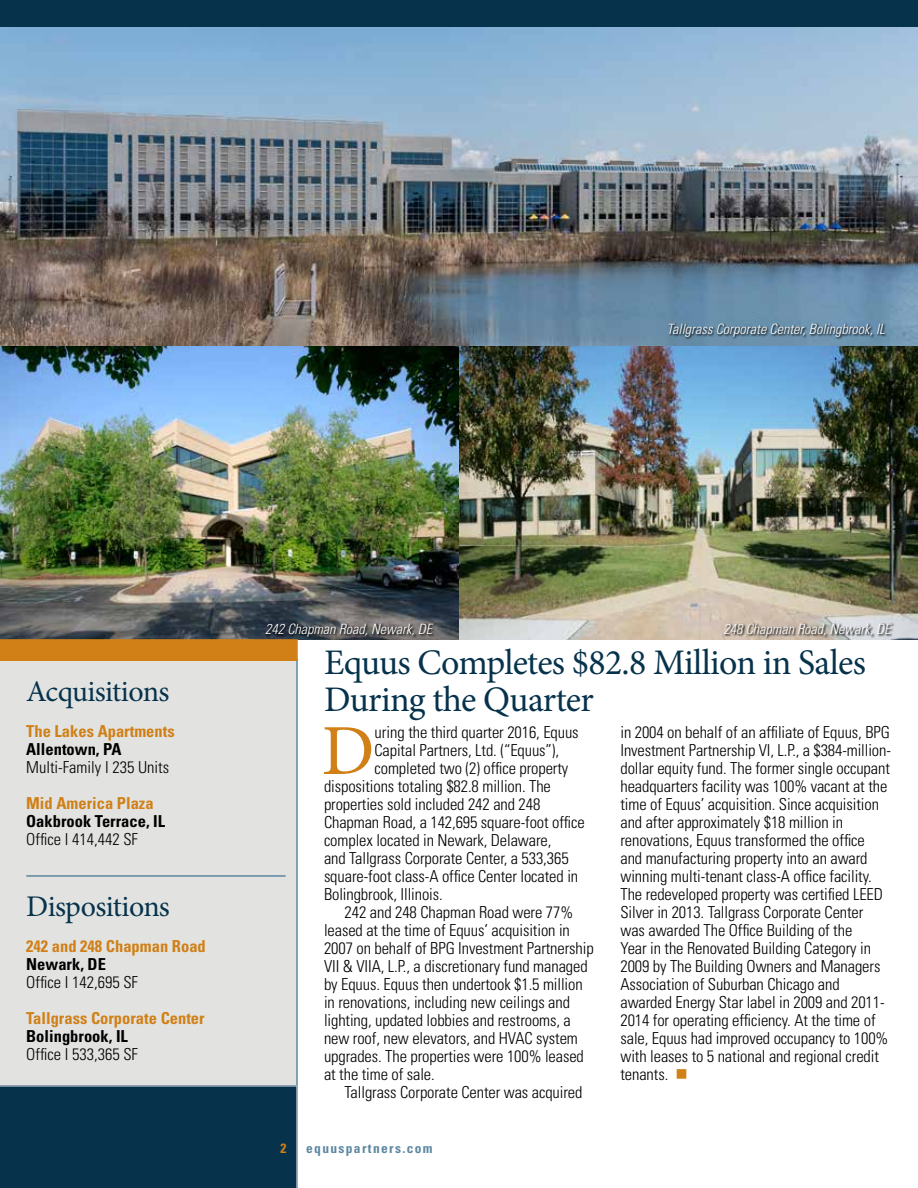
<style>
.page{position:relative;width:918px;height:1188px;background:#fff}
.page>*{position:absolute;margin:0;border:0;box-sizing:border-box;transform-origin:0 0}
.t1{font:71.85px "Minion Pro";color:#d08017}
.t2{font:36px/37.5px "Minion Pro";letter-spacing:-.02em;color:#06324c}
.t3{font:30px "Minion Pro";letter-spacing:-.02em;color:#06324c}
.t4{font:300 condensed 16.5px/18px "Univers LT Std";letter-spacing:-.005em;color:#000}
.t5{font:700 condensed 16.5px "Univers LT Std";color:#d08017}
.t6{font:700 condensed 16.5px "Univers LT Std";color:#000}
.t7{font:italic 300 condensed 14.25px "Univers LT Std";color:#fff}
.t8{font:700 condensed 13.5px "Univers LT Std";letter-spacing:.1em;color:#5d87a1}
.t9{font:700 condensed 13.5px "Univers LT Std";color:#d08017}
.s1{color:#d08017}
</style>
<div class="page">
<div style="left:0;top:661px;width:298px;height:424px;background:#e2e3e1"></div>
<div style="left:0;top:0;width:918px;height:28px;background:#06324c"></div>
<div style="left:0;top:1085px;width:298px;height:103px;background:#06324c"></div>
<hr style="left:26px;top:875px;width:260px;height:2px;background:#5d87a1">
<img style="left:0;top:28px;width:918px;height:323px">
<img style="left:1px;top:346px;width:917px;height:293px">
<div style="left:0;top:639px;width:298px;height:22px;background:#d08017"></div>
<svg style="left:668px;top:323px;width:220px;height:16px;background:#55758c"></svg>
<svg style="left:723px;top:622px;width:172px;height:17px;background:#aaa39d"></svg>
<svg style="left:265px;top:622px;width:171px;height:17px;background:#4d4e51"></svg>
<p class="t7" style="left:667px;top:320px;width:219px">Tallgrass Corporate Center, Bolingbrook, IL</p>
<h3 class="t3" style="left:26px;top:672px;width:145px">Acquisitions</h3>
<p class="t5" style="left:26px;top:721px;width:150px">The Lakes Apartments</p>
<p class="t6" style="left:26px;top:739px;width:97px">Allentown, PA</p>
<p class="t4" style="left:26px;top:758px;width:144px">Multi-Family I 235 Units</p>
<p class="t5" style="left:26px;top:793px;width:129px">Mid America Plaza</p>
<p class="t6" style="left:26px;top:811px;width:140px">Oakbrook Terrace, IL</p>
<p class="t4" style="left:26px;top:830px;width:113px">Office I 414,442 SF</p>
<h3 class="t3" style="left:26px;top:886px;width:145px">Dispositions</h3>
<p class="t5" style="left:26px;top:936px;width:181px">242 and 248 Chapman Road</p>
<p class="t6" style="left:26px;top:954px;width:81px">Newark, DE</p>
<p class="t4" style="left:26px;top:973px;width:113px">Office I 142,695 SF</p>
<p class="t5" style="left:26px;top:1008px;width:180px">Tallgrass Corporate Center</p>
<p class="t6" style="left:26px;top:1026px;width:103px">Bolingbrook, IL</p>
<p class="t4" style="left:26px;top:1045px;width:113px">Office I 533,365 SF</p>
<p class="t7" style="left:265px;top:620px;width:168px">242 Chapman Road, Newark, DE</p>
<p class="t7" style="left:724px;top:620px;width:168px">248 Chapman Road, Newark, DE</p>
<h2 class="t2" style="left:324px;top:644px;width:543px">Equus Completes $82.8 Million in Sales<br>During the Quarter</h2>
<h1 class="t1" style="left:322px;top:703px;width:54px">D</h1>
<p class="t4" style="left:374px;top:723px;width:206px">uring the third quarter 2016, Equus</p>
<p class="t4" style="left:374px;top:741px;width:186px">Capital Partners, Ltd. (“Equus”),</p>
<p class="t4" style="left:374px;top:759px;width:195px">completed two (2) office property</p>
<p class="t4" style="left:324px;top:777px;width:228px">dispositions totaling $82.8 million. The</p>
<p class="t4" style="left:324px;top:795px;width:218px">properties sold included 242 and 248</p>
<p class="t4" style="left:324px;top:813px;width:262px">Chapman Road, a 142,695 square-foot office</p>
<p class="t4" style="left:324px;top:831px;width:229px">complex located in Newark, Delaware,</p>
<p class="t4" style="left:324px;top:849px;width:246px">and Tallgrass Corporate Center, a 533,365</p>
<p class="t4" style="left:324px;top:867px;width:256px">square-foot class-A office Center located in</p>
<p class="t4" style="left:324px;top:885px;width:120px">Bolingbrook, Illinois.</p>
<p class="t4" style="left:345px;top:903px;width:230px">242 and 248 Chapman Road were 77%</p>
<p class="t4" style="left:324px;top:921px;width:247px">leased at the time of Equus’ acquisition in</p>
<p class="t4" style="left:324px;top:939px;width:271px">2007 on behalf of BPG Investment Partnership</p>
<p class="t4" style="left:324px;top:957px;width:265px">VII &amp; VIIA, L.P., a discretionary fund managed</p>
<p class="t4" style="left:324px;top:975px;width:260px">by Equus. Equus then undertook $1.5 million</p>
<p class="t4" style="left:324px;top:993px;width:248px">in renovations, including new ceilings and</p>
<p class="t4" style="left:324px;top:1011px;width:248px">lighting, updated lobbies and restrooms, a</p>
<p class="t4" style="left:324px;top:1029px;width:255px">new roof, new elevators, and HVAC system</p>
<p class="t4" style="left:324px;top:1047px;width:261px">upgrades. The properties were 100% leased</p>
<p class="t4" style="left:324px;top:1065px;width:112px">at the time of sale.</p>
<p class="t4" style="left:345px;top:1083px;width:239px">Tallgrass Corporate Center was acquired</p>
<p class="t9" style="left:280px;top:1140px;width:7px">2</p>
<p class="t8" style="left:306px;top:1140px;width:128px">equuspartners.com</p>
<p class="t4" style="left:620px;top:723px;width:272px">in 2004 on behalf of an affiliate of Equus, BPG Investment Partnership VI, L.P., a $384-million&shy;dollar equity fund. The former single occupant headquarters facility was 100% vacant at the time of Equus’ acquisition. Since acquisition and after approximately $18 million in renovations, Equus transformed the office<br>and manufacturing property into an award winning multi-tenant class-A office facility.<br>The redeveloped property was certified LEED Silver in 2013. Tallgrass Corporate Center was awarded The Office Building of the<br>Year in the Renovated Building Category in 2009 by The Building Owners and Managers Association of Suburban Chicago and awarded Energy Star label in 2009 and 2011- 2014 for operating efficiency. At the time of sale, Equus had improved occupancy to 100% with leases to 5 national and regional credit tenants. <span class="s1">■</span></p>
</div>
